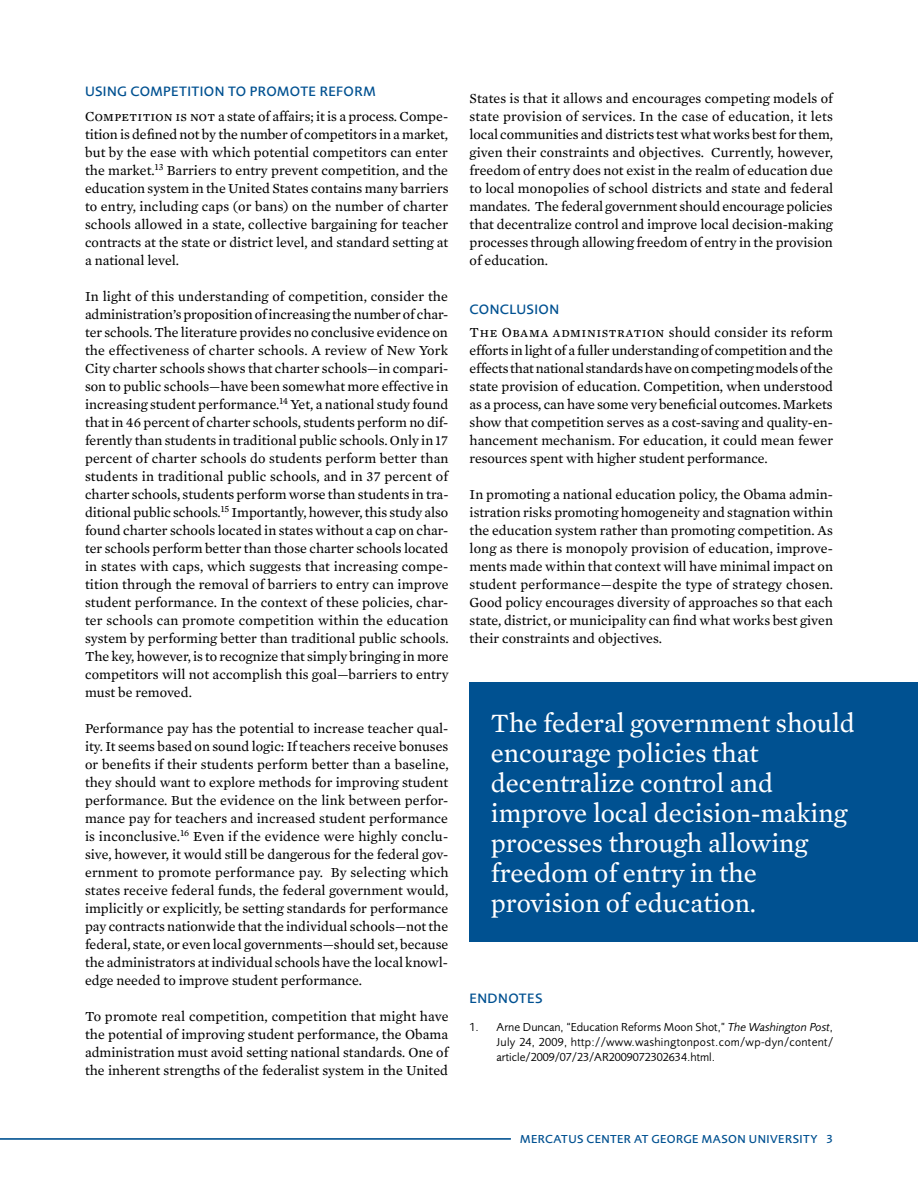
<style>
.page{position:relative;width:918px;height:1188px;background:#fff}
.page>*{position:absolute;margin:0;border:0;box-sizing:border-box;transform-origin:0 0}
.t1{font:27px/30px "Mercury Text G2";color:#fff}
.t2{font:14.1px/18px "Mercury Text G2";color:#000;text-align:justify}
.t3{font:500 14.1px "Foundry Sans";letter-spacing:.02em;color:#005191}
.t4{font:12px/15px "Foundry Sans";color:#000;text-align:justify}
.t5{font:500 12px "Foundry Sans";letter-spacing:.035em;color:#005191}
.s1{font-family:"Mercury Text G2 Roman SC"}
.s2{font-style:italic}
</style>
<div class="page">
<div style="left:470px;top:682px;width:448px;height:260px;background:#005191"></div>
<hr style="left:0;top:1138px;width:511px;height:1px;background:#005191">
<hr style="left:0;top:1139px;width:511px;height:1px;background:#005191">
<p class="t3" style="left:85px;top:84px;width:19px">USING</p>
<p class="t3" style="left:131px;top:84px;width:19px">COMPETITION</p>
<p class="t3" style="left:228px;top:84px;width:41px">TO PROMOTE</p>
<p class="t3" style="left:320px;top:84px;width:19px">REFORM</p>
<p class="t2" style="left:85px;top:107px;width:365px"><span class="s1">Competition is not</span> a state of affairs; it is a process. Compe&shy;tition is defined not by the number of competitors in a market, but by the ease with which potential competitors can enter the market.<sup>13</sup> Barriers to entry prevent competition, and the education system in the United States contains many barriers to entry, including caps (or bans) on the number of charter schools allowed in a state, collective bargaining for teacher contracts at the state or district level, and standard setting at a national level.</p>
<p class="t2" style="left:85px;top:287px;width:365px">In light of this understanding of competition, consider the administration’s proposition of increasing the number of char&shy;ter schools. The literature provides no conclusive evidence on the effectiveness of charter schools. A review of New York City charter schools shows that charter schools—in compari&shy;son to public schools—have been somewhat more effective in increasing student performance.<sup>14</sup> Yet, a national study found that in 46 percent of charter schools, students perform no dif&shy;ferently than students in traditional public schools. Only in 17 percent of charter schools do students perform better than students in traditional public schools, and in 37 percent of charter schools, students perform worse than students in tra&shy;ditional public schools.<sup>15</sup> Importantly, however, this study also found charter schools located in states without a cap on char&shy;ter schools perform better than those charter schools located in states with caps, which suggests that increasing compe&shy;tition through the removal of barriers to entry can improve student performance. In the context of these policies, char&shy;ter schools can promote competition within the education system by performing better than traditional public schools.<br>The key, however, is to recognize that simply bringing in more competitors will not accomplish this goal—barriers to entry must be removed.</p>
<p class="t2" style="left:85px;top:719px;width:365px">Performance pay has the potential to increase teacher qual&shy;ity. It seems based on sound logic: If teachers receive bonuses or benefits if their students perform better than a baseline, they should want to explore methods for improving student performance. But the evidence on the link between perfor&shy;mance pay for teachers and increased student performance is inconclusive.<sup>16</sup> Even if the evidence were highly conclu&shy;sive, however, it would still be dangerous for the federal gov&shy;ernment to promote performance pay. By selecting which states receive federal funds, the federal government would, implicitly or explicitly, be setting standards for performance pay contracts nationwide that the individual schools—not the federal, state, or even local governments—should set, because the administrators at individual schools have the local knowl&shy;edge needed to improve student performance.</p>
<p class="t2" style="left:85px;top:1007px;width:365px">To promote real competition, competition that might have the potential of improving student performance, the Obama administration must avoid setting national standards<span class="s2">.</span> One of the inherent strengths of the federalist system in the United</p>
<p class="t2" style="left:470px;top:89px;width:365px">States is that it allows and encourages competing models of state provision of services. In the case of education, it lets local communities and districts test what works best for them, given their constraints and objectives. Currently, however, freedom of entry does not exist in the realm of education due to local monopolies of school districts and state and federal mandates. The federal government should encourage policies that decentralize control and improve local decision-making processes through allowing freedom of entry in the provision of education.</p>
<p class="t3" style="left:470px;top:302px;width:19px">CONCLUSION</p>
<p class="t2" style="left:470px;top:323px;width:365px"><span class="s1">The Obama administration</span> should consider its reform efforts in light of a fuller understanding of competition and the effects that national standards have on competing models of the state provision of education. Competition, when understood as a process, can have some very beneficial outcomes. Markets show that competition serves as a cost-saving and quality-en&shy;hancement mechanism. For education, it could mean fewer resources spent with higher student performance.</p>
<p class="t2" style="left:470px;top:486px;width:365px">In promoting a national education policy, the Obama admin&shy;istration risks promoting homogeneity and stagnation within the education system rather than promoting competition. As long as there is monopoly provision of education, improve&shy;ments made within that context will have minimal impact on student performance—despite the type of strategy chosen.<br>Good policy encourages diversity of approaches so that each state, district, or municipality can find what works best given their constraints and objectives.</p>
<h1 class="t1" style="left:491px;top:708px;width:365px">The federal government should encourage policies that decentralize control and improve local decision-making processes through allowing freedom of entry in the provision of education.</h1>
<p class="t3" style="left:470px;top:992px;width:39px">EN DNOTES</p>
<p class="t4" style="left:497px;top:1020px;width:338px;text-indent:-27px">1. Arne Duncan, “Education Reforms Moon Shot,” <span class="s2">The Washington Post</span>, July 24, 2009, http://www.washingtonpost.com/wp-dyn/content/ article/2009/07/23/AR2009072302634.html.</p>
<p class="t5" style="left:520px;top:1133px;width:314px">MERCATUS CENTER AT GEORGE MASON UNIVERSITY 3</p>
</div>
